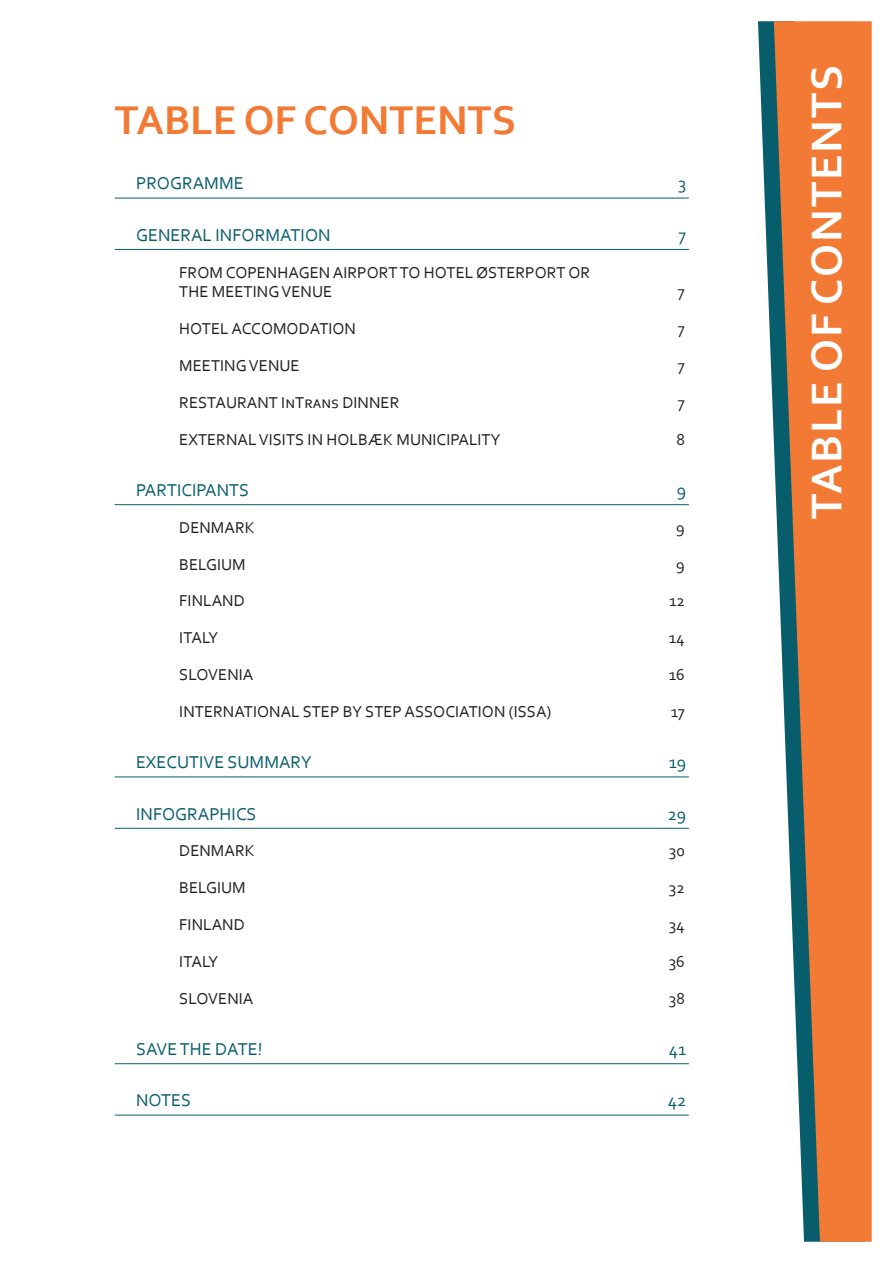
<style>
.page{position:relative;width:893px;height:1263px;background:#fff}
.page>*{position:absolute;margin:0;border:0;box-sizing:border-box;transform-origin:0 0}
.t1{font:700 45px "Corbel";letter-spacing:.04em;color:#fff}
.t2{font:700 42px "Corbel";color:#f37a34}
.t3{font:18px "Corbel";color:#095e6e}
.t4{font:16.5px/19.8px "Corbel";color:#231f20}
</style>
<div class="page">
<svg style="left:758px;top:21px;width:16px;height:424px"></svg>
<svg style="left:774px;top:21px;width:98px;height:1221px;background:#d48350"></svg>
<hr style="left:115px;top:198px;width:574px;height:1px;background:#095e6e">
<hr style="left:115px;top:249px;width:574px;height:1px;background:#095e6e">
<hr style="left:115px;top:504px;width:574px;height:1px;background:#095e6e">
<hr style="left:115px;top:777px;width:574px;height:1px;background:#095e6e">
<hr style="left:115px;top:828px;width:574px;height:1px;background:#095e6e">
<hr style="left:115px;top:1063px;width:574px;height:1px;background:#095e6e">
<hr style="left:115px;top:1115px;width:574px;height:1px;background:#095e6e">
<h2 class="t2" style="left:115px;top:94px;width:403px">TABLE OF CONTENTS</h2>
<p class="t3" style="left:136px;top:172px;width:109px">PROGRAMME</p>
<p class="t3" style="left:678px;top:172px;width:10px">3</p>
<p class="t3" style="left:136px;top:224px;width:196px">GENERAL INFORMATION</p>
<p class="t3" style="left:679px;top:224px;width:9px">7</p>
<p class="t4" style="left:179px;top:262px;width:412px">FROM COPENHAGEN AIRPORT TO HOTEL ØSTERPORT OR<br>THE MEETING VENUE</p>
<p class="t4" style="left:678px;top:282px;width:9px">7</p>
<p class="t4" style="left:179px;top:318px;width:178px">HOTEL ACCOMODATION</p>
<p class="t4" style="left:678px;top:318px;width:9px">7</p>
<p class="t4" style="left:179px;top:355px;width:122px">MEETING VENUE</p>
<p class="t4" style="left:678px;top:355px;width:9px">7</p>
<p class="t4" style="left:179px;top:392px;width:222px">RESTAURANT InTrans DINNER</p>
<p class="t4" style="left:678px;top:392px;width:9px">7</p>
<p class="t4" style="left:179px;top:429px;width:323px">EXTERNAL VISITS IN HOLBÆK MUNICIPALITY</p>
<p class="t4" style="left:676px;top:429px;width:10px">8</p>
<p class="t3" style="left:136px;top:479px;width:115px">PARTICIPANTS</p>
<p class="t3" style="left:677px;top:479px;width:11px">9</p>
<p class="t4" style="left:179px;top:517px;width:77px">DENMARK</p>
<p class="t4" style="left:676px;top:517px;width:10px">9</p>
<p class="t4" style="left:179px;top:554px;width:68px">BELGIUM</p>
<p class="t4" style="left:676px;top:554px;width:10px">9</p>
<p class="t4" style="left:179px;top:591px;width:67px">FINLAND</p>
<p class="t4" style="left:669px;top:591px;width:17px">12</p>
<p class="t4" style="left:179px;top:627px;width:41px">ITALY</p>
<p class="t4" style="left:669px;top:627px;width:17px">14</p>
<p class="t4" style="left:179px;top:664px;width:76px">SLOVENIA</p>
<p class="t4" style="left:669px;top:664px;width:18px">16</p>
<p class="t4" style="left:179px;top:701px;width:374px">INTERNATIONAL STEP BY STEP ASSOCIATION (ISSA)</p>
<p class="t4" style="left:671px;top:701px;width:16px">17</p>
<p class="t3" style="left:136px;top:751px;width:177px">EXECUTIVE SUMMARY</p>
<p class="t3" style="left:669px;top:751px;width:19px">19</p>
<p class="t3" style="left:136px;top:802px;width:122px">INFOGRAPHICS</p>
<p class="t3" style="left:668px;top:802px;width:20px">29</p>
<p class="t4" style="left:179px;top:841px;width:77px">DENMARK</p>
<p class="t4" style="left:669px;top:841px;width:17px">30</p>
<p class="t4" style="left:179px;top:877px;width:68px">BELGIUM</p>
<p class="t4" style="left:669px;top:877px;width:17px">32</p>
<p class="t4" style="left:179px;top:914px;width:67px">FINLAND</p>
<p class="t4" style="left:669px;top:914px;width:18px">34</p>
<p class="t4" style="left:179px;top:951px;width:41px">ITALY</p>
<p class="t4" style="left:669px;top:951px;width:18px">36</p>
<p class="t4" style="left:179px;top:988px;width:76px">SLOVENIA</p>
<p class="t4" style="left:669px;top:988px;width:17px">38</p>
<p class="t3" style="left:136px;top:1038px;width:128px">SAVE THE DATE!</p>
<p class="t3" style="left:669px;top:1038px;width:19px">41</p>
<p class="t3" style="left:136px;top:1089px;width:57px">NOTES</p>
<p class="t3" style="left:668px;top:1089px;width:20px">42</p>
<h1 class="t1" style="left:799px;top:519px;width:456px;rotate:-90deg">TABLE OF CONTENTS</h1>
</div>
